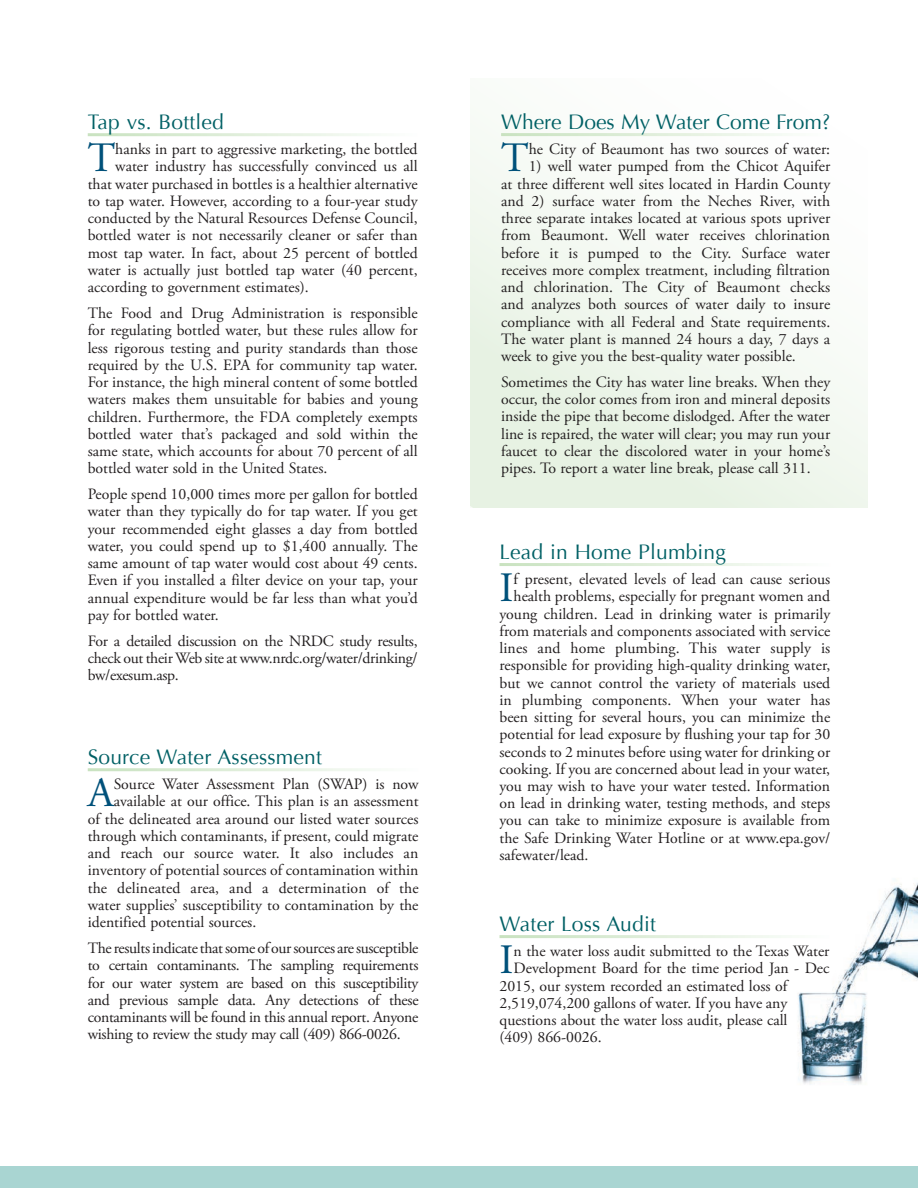
<style>
.page{position:relative;width:918px;height:1188px;background:#fff}
.page>*{position:absolute;margin:0;border:0;box-sizing:border-box;transform-origin:0 0}
.t1{font:41.7px "Adobe Garamond Pro";color:#00517a}
.t2{font:21px "Optima";letter-spacing:.01em;color:#006065}
.t3{font:15.75px/17.2px "Adobe Garamond Pro";color:#231f20;text-align:justify}
</style>
<div class="page">
<div style="left:0;top:1166px;width:918px;height:22px;background:#a9d5d2"></div>
<div style="left:470px;top:78px;width:397px;height:430px;background:linear-gradient(to right,#edf5ea,#fafcf9)"></div>
<hr style="left:501px;top:133px;width:329px;height:3px;background:#fff">
<img style="left:798px;top:883px;width:120px;height:202px">
<hr style="left:500px;top:935px;width:330px;height:3px;background:#fff">
<p class="t2" style="left:88px;top:110px;width:138px">Tap vs. Bottled</p>
<p class="t1" style="left:88px;top:133px;width:29px">T</p>
<p class="t3" style="left:115px;top:141px;width:304px">hanks in part to aggressive marketing, the bottled</p>
<p class="t3" style="left:115px;top:158px;width:304px">water industry has successfully convinced us all</p>
<p class="t3" style="left:88px;top:176px;width:331px">that water purchased in bottles is a healthier alternative</p>
<p class="t3" style="left:88px;top:193px;width:331px">to tap water. However, according to a four-year study</p>
<p class="t3" style="left:88px;top:210px;width:331px">conducted by the Natural Resources Defense Council,</p>
<p class="t3" style="left:88px;top:227px;width:331px">bottled water is not necessarily cleaner or safer than</p>
<p class="t3" style="left:88px;top:245px;width:331px">most tap water. In fact, about 25 percent of bottled</p>
<p class="t3" style="left:88px;top:262px;width:331px">water is actually just bottled tap water (40 percent,</p>
<p class="t3" style="left:88px;top:279px;width:223px">according to government estimates).</p>
<p class="t3" style="left:88px;top:305px;width:331px">The Food and Drug Administration is responsible for regulating bottled water, but these rules allow for less rigorous testing and purity standards than those required by the U.S. EPA for community tap water.<br>For instance, the high mineral content of some bottled waters makes them unsuitable for babies and young children. Furthermore, the FDA completely exempts bottled water that’s packaged and sold within the same state, which accounts for about 70 percent of all bottled water sold in the United States.</p>
<p class="t3" style="left:88px;top:486px;width:331px">People spend 10,000 times more per gallon for bottled water than they typically do for tap water. If you get your recommended eight glasses a day from bottled water, you could spend up to $1,400 annually. The same amount of tap water would cost about 49 cents.<br>Even if you installed a filter device on your tap, your annual expenditure would be far less than what you’d pay for bottled water.</p>
<p class="t3" style="left:88px;top:633px;width:331px">For a detailed discussion on the NRDC study results, check out their Web site at www.nrdc.org/water/drinking/ bw/exesum.asp.</p>
<p class="t2" style="left:88px;top:745px;width:236px">Source Water Assessment</p>
<p class="t1" style="left:88px;top:768px;width:28px">A</p>
<p class="t3" style="left:114px;top:776px;width:306px">Source Water Assessment Plan (SWAP) is now</p>
<p class="t3" style="left:114px;top:793px;width:306px">available at our office. This plan is an assessment</p>
<p class="t3" style="left:88px;top:811px;width:332px">of the delineated area around our listed water sources</p>
<p class="t3" style="left:88px;top:828px;width:332px">through which contaminants, if present, could migrate</p>
<p class="t3" style="left:88px;top:845px;width:332px">and reach our source water. It also includes an</p>
<p class="t3" style="left:88px;top:862px;width:332px">inventory of potential sources of contamination within</p>
<p class="t3" style="left:88px;top:880px;width:332px">the delineated area, and a determination of the</p>
<p class="t3" style="left:88px;top:897px;width:332px">water supplies’ susceptibility to contamination by the</p>
<p class="t3" style="left:88px;top:914px;width:170px">identified potential sources.</p>
<p class="t3" style="left:88px;top:940px;width:332px">The results indicate that some of our sources are susceptible to certain contaminants. The sampling requirements for our water system are based on this susceptibility and previous sample data. Any detections of these contaminants will be found in this annual report. Anyone wishing to review the study may call (409) 866-0026.</p>
<p class="t2" style="left:501px;top:110px;width:331px">Where Does My Water Come From?</p>
<p class="t1" style="left:501px;top:133px;width:29px">T</p>
<p class="t3" style="left:529px;top:141px;width:303px">he City of Beaumont has two sources of water:</p>
<p class="t3" style="left:501px;top:158px;width:331px;text-indent:28px">1) well water pumped from the Chicot Aquifer at three different well sites located in Hardin County and 2) surface water from the Neches River, with three separate intakes located at various spots upriver from Beaumont. Well water receives chlorination before it is pumped to the City. Surface water receives more complex treatment, including filtration and chlorination. The City of Beaumont checks and analyzes both sources of water daily to insure compliance with all Federal and State requirements.<br>The water plant is manned 24 hours a day, 7 days a week to give you the best-quality water possible.</p>
<p class="t3" style="left:501px;top:374px;width:331px">Sometimes the City has water line breaks. When they occur, the color comes from iron and mineral deposits inside the pipe that become dislodged. After the water line is repaired, the water will clear; you may run your faucet to clear the discolored water in your home’s pipes. To report a water line break, please call 311.</p>
<p class="t2" style="left:500px;top:540px;width:228px">Lead in Home Plumbing</p>
<p class="t1" style="left:500px;top:563px;width:16px">I</p>
<p class="t3" style="left:514px;top:571px;width:318px">f present, elevated levels of lead can cause serious</p>
<p class="t3" style="left:514px;top:588px;width:318px">health problems, especially for pregnant women and</p>
<p class="t3" style="left:500px;top:605px;width:332px">young children. Lead in drinking water is primarily</p>
<p class="t3" style="left:500px;top:623px;width:332px">from materials and components associated with service</p>
<p class="t3" style="left:500px;top:640px;width:332px">lines and home plumbing. This water supply is</p>
<p class="t3" style="left:500px;top:657px;width:332px">responsible for providing high-quality drinking water,</p>
<p class="t3" style="left:500px;top:674px;width:332px">but we cannot control the variety of materials used</p>
<p class="t3" style="left:500px;top:692px;width:332px">in plumbing components. When your water has</p>
<p class="t3" style="left:500px;top:709px;width:332px">been sitting for several hours, you can minimize the</p>
<p class="t3" style="left:500px;top:726px;width:332px">potential for lead exposure by flushing your tap for 30</p>
<p class="t3" style="left:500px;top:743px;width:332px">seconds to 2 minutes before using water for drinking or</p>
<p class="t3" style="left:500px;top:761px;width:332px">cooking. If you are concerned about lead in your water,</p>
<p class="t3" style="left:500px;top:778px;width:332px">you may wish to have your water tested. Information</p>
<p class="t3" style="left:500px;top:795px;width:332px">on lead in drinking water, testing methods, and steps</p>
<p class="t3" style="left:500px;top:812px;width:332px">you can take to minimize exposure is available from</p>
<p class="t3" style="left:500px;top:830px;width:332px">the Safe Drinking Water Hotline or at www.epa.gov/</p>
<p class="t3" style="left:500px;top:847px;width:91px">safewater/lead.</p>
<p class="t2" style="left:500px;top:912px;width:158px">Water Loss Audit</p>
<p class="t1" style="left:500px;top:935px;width:16px">I</p>
<p class="t3" style="left:514px;top:943px;width:317px">n the water loss audit submitted to the Texas Water</p>
<p class="t3" style="left:514px;top:960px;width:317px">Development Board for the time period Jan - Dec</p>
<p class="t3" style="left:500px;top:978px;width:289px">2015, our system recorded an estimated loss of</p>
<p class="t3" style="left:500px;top:995px;width:289px">2,519,074,200 gallons of water. If you have any</p>
<p class="t3" style="left:500px;top:1012px;width:290px">questions about the water loss audit, please call</p>
<p class="t3" style="left:500px;top:1029px;width:104px">(409) 866-0026.</p>
</div>
